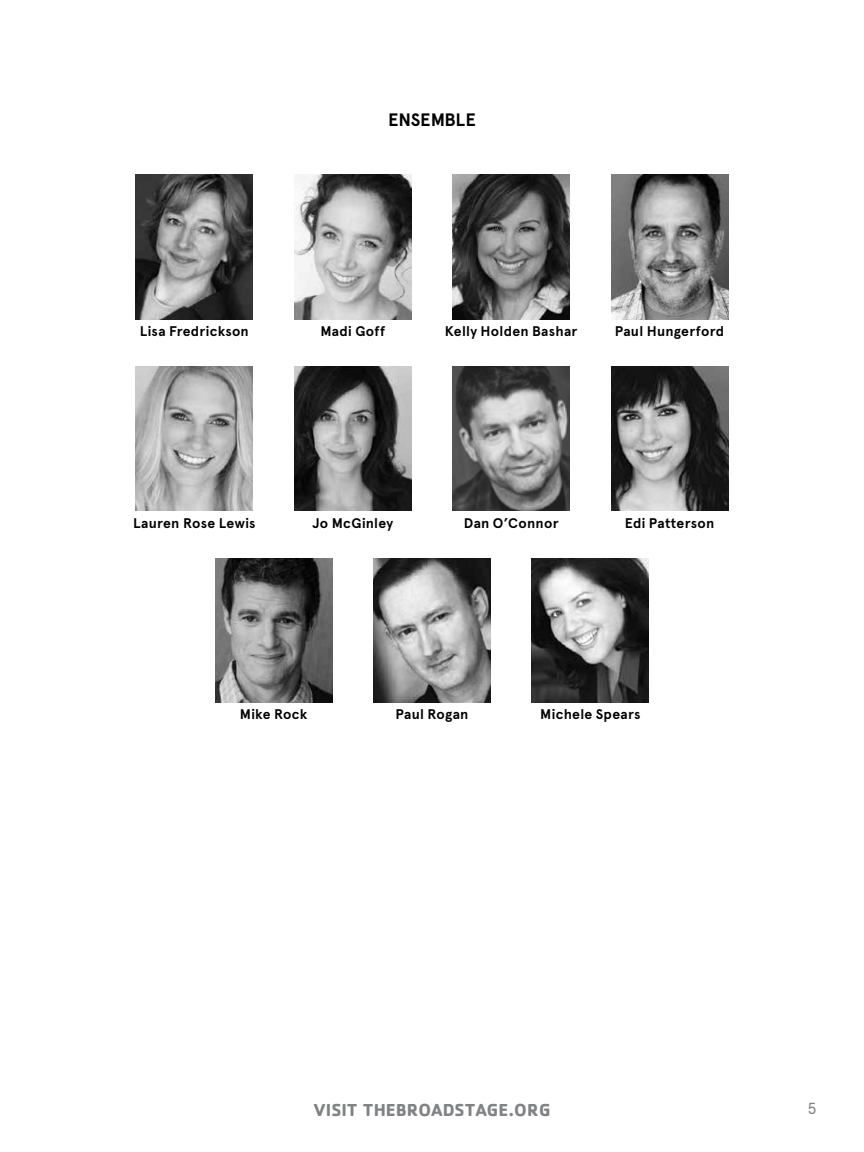
<style>
.page{position:relative;width:864px;height:1152px;background:#fff}
.page>*{position:absolute;margin:0;border:0;box-sizing:border-box;transform-origin:0 0}
.t1{font:700 18px "Cachet";color:#808285}
.t2{font:700 18px "Apercu";letter-spacing:-.01em;color:#000}
.t3{font:16px "Apercu";color:#808285}
.t4{font:700 14px "Apercu";letter-spacing:.02em;color:#000}
</style>
<div class="page">
<hr style="left:0;top:0;width:1px;height:1152px;background:#808285">
<img style="left:453px;top:175px;width:117px;height:144px">
<img style="left:294px;top:175px;width:117px;height:144px">
<img style="left:136px;top:175px;width:117px;height:144px">
<img style="left:453px;top:366px;width:117px;height:145px">
<img style="left:294px;top:366px;width:117px;height:145px">
<img style="left:136px;top:366px;width:117px;height:145px">
<img style="left:374px;top:558px;width:116px;height:144px">
<img style="left:215px;top:558px;width:117px;height:144px">
<img style="left:611px;top:175px;width:117px;height:144px">
<img style="left:611px;top:366px;width:117px;height:145px">
<img style="left:532px;top:558px;width:117px;height:144px">
<p class="t2" style="left:388px;top:109px;width:89px">ENSEMBLE</p>
<p class="t4" style="left:140px;top:323px;width:110px">Lisa Fredrickson</p>
<p class="t4" style="left:320px;top:323px;width:66px">Madi Goff</p>
<p class="t4" style="left:445px;top:323px;width:134px">Kelly Holden Bashar</p>
<p class="t4" style="left:615px;top:323px;width:111px">Paul Hungerford</p>
<p class="t4" style="left:133px;top:514px;width:124px">Lauren Rose Lewis</p>
<p class="t4" style="left:312px;top:514px;width:82px">Jo McGinley</p>
<p class="t4" style="left:464px;top:514px;width:96px">Dan O’Connor</p>
<p class="t4" style="left:625px;top:514px;width:91px">Edi Patterson</p>
<p class="t4" style="left:240px;top:706px;width:69px">Mike Rock</p>
<p class="t4" style="left:396px;top:706px;width:74px">Paul Rogan</p>
<p class="t4" style="left:540px;top:706px;width:102px">Michele Spears</p>
<p class="t1" style="left:314px;top:1099px;width:239px">VISIT THEBROADSTAGE.ORG</p>
<p class="t3" style="left:807px;top:1099px;width:11px">5</p>
</div>
